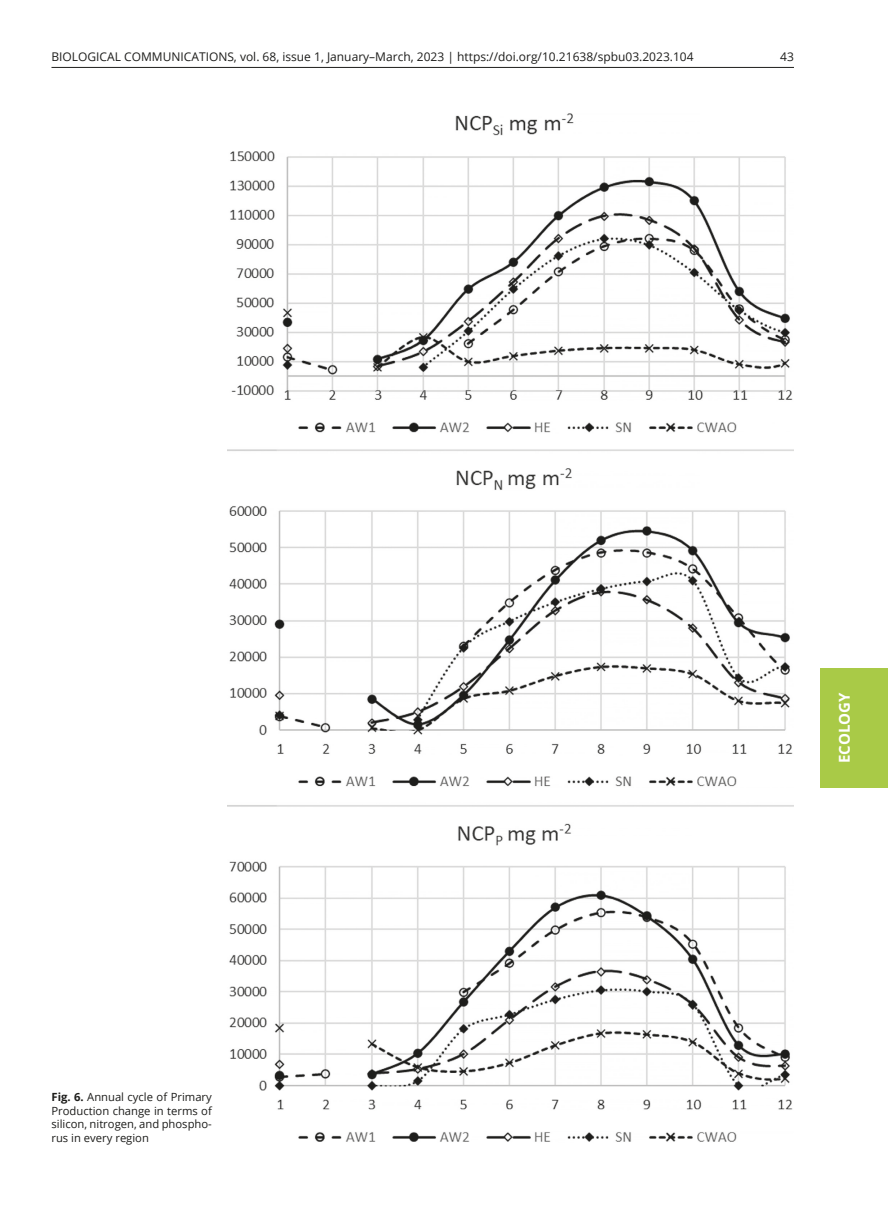
<style>
.page{position:relative;width:888px;height:1207px;background:#fff}
.page>*{position:absolute;margin:0;border:0;box-sizing:border-box;transform-origin:0 0}
.t1{font:700 15px "Open Sans";color:#fff}
.t2{font:12px "Open Sans";color:#1d1d1b}
.t3{font:11.25px/13.5px "Open Sans";color:#1d1d1b;text-align:justify}
.s1{font-weight:700}
</style>
<div class="page">
<hr style="left:51px;top:67px;width:743px;height:1px;background:#1d1d1b">
<div style="left:820px;top:668px;width:68px;height:119px;background:#a9ca47"></div>
<img style="left:228px;top:113px;width:566px;height:1029px">
<p class="t2" style="left:51px;top:48px;width:644px">BIOLOGICAL COMMUNICATIONS, vol. 68, issue 1, January–March, 2023 | https://doi.org/10.21638/spbu03.2023.104</p>
<p class="t2" style="left:780px;top:48px;width:15px">43</p>
<p class="t3" style="left:51px;top:1090px;width:162px"><span class="s1">Fig. 6.</span> Annual cycle of Primary Production change in terms of silicon, nitrogen, and phospho&shy;rus in every region</p>
<p class="t1" style="left:834px;top:763px;width:72px;rotate:-90deg">ECOLOGY</p>
</div>
